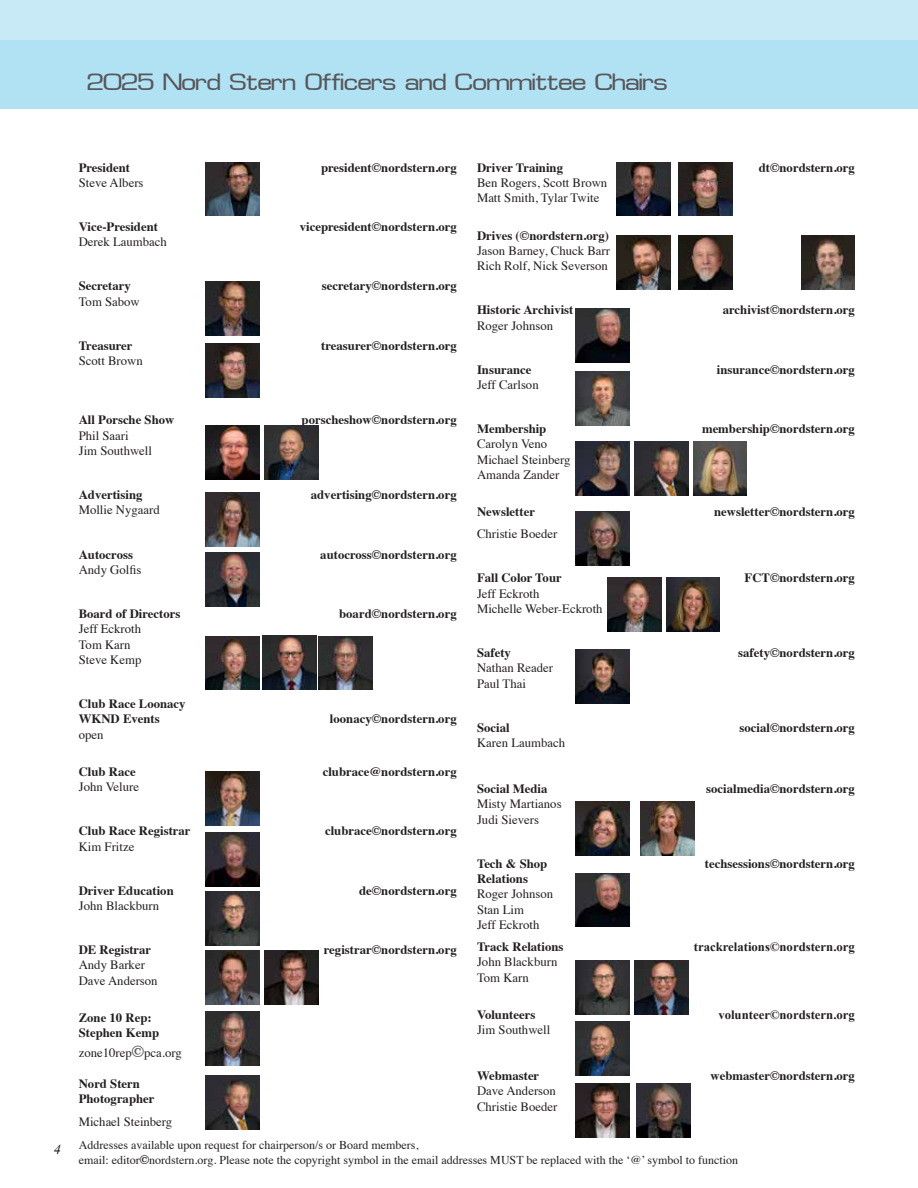
<style>
.page{position:relative;width:918px;height:1188px;background:#fff}
.page>*{position:absolute;margin:0;border:0;box-sizing:border-box;transform-origin:0 0}
.t1{font:27px "Euro Style Normal";color:#575659;scale:1.25 1}
.t2{font:italic 13.5px "Times";color:#231f20}
.t3{font:700 12.75px/15.3px "Times";color:#231f20}
.t4{font:12.75px/15.3px "Times";color:#231f20}
.t5{font:700 12.75px "Times New Roman";color:#231f20}
.t6{font:12px/15.3px "Times";color:#231f20}
.s1{font-weight:700;font-size:16.5px;color:#575659}
.s2{font-weight:700;font-size:12.75px}
</style>
<div class="page">
<div style="left:0;top:0;width:918px;height:95px;background:#c8eaf7"></div>
<div style="left:0;top:40px;width:918px;height:69px;background:#b1e2f4"></div>
<img style="left:206px;top:493px;width:54px;height:54px">
<img style="left:206px;top:552px;width:54px;height:54px">
<img style="left:318px;top:636px;width:54px;height:54px">
<img style="left:206px;top:832px;width:54px;height:54px">
<img style="left:576px;top:1083px;width:54px;height:54px">
<img style="left:576px;top:308px;width:54px;height:54px">
<img style="left:641px;top:801px;width:54px;height:54px">
<img style="left:576px;top:873px;width:54px;height:54px">
<img style="left:206px;top:162px;width:54px;height:54px">
<img style="left:635px;top:441px;width:54px;height:54px">
<img style="left:576px;top:441px;width:54px;height:54px">
<img style="left:576px;top:511px;width:54px;height:54px">
<img style="left:206px;top:281px;width:54px;height:54px">
<img style="left:636px;top:1083px;width:54px;height:54px">
<img style="left:616px;top:162px;width:54px;height:54px">
<img style="left:576px;top:801px;width:54px;height:54px">
<img style="left:576px;top:649px;width:54px;height:54px">
<img style="left:576px;top:371px;width:54px;height:54px">
<img style="left:206px;top:891px;width:54px;height:54px">
<img style="left:678px;top:162px;width:54px;height:54px">
<img style="left:206px;top:343px;width:54px;height:54px">
<img style="left:206px;top:950px;width:54px;height:54px">
<img style="left:264px;top:950px;width:54px;height:54px">
<img style="left:576px;top:1022px;width:54px;height:54px">
<img style="left:206px;top:636px;width:54px;height:54px">
<img style="left:693px;top:441px;width:54px;height:54px">
<img style="left:608px;top:578px;width:54px;height:54px">
<img style="left:666px;top:578px;width:54px;height:54px">
<img style="left:206px;top:425px;width:54px;height:54px">
<img style="left:206px;top:1012px;width:54px;height:54px">
<img style="left:206px;top:772px;width:54px;height:54px">
<img style="left:576px;top:960px;width:54px;height:54px">
<img style="left:635px;top:960px;width:54px;height:54px">
<img style="left:616px;top:235px;width:54px;height:54px">
<img style="left:678px;top:235px;width:54px;height:54px">
<img style="left:801px;top:235px;width:54px;height:54px">
<img style="left:264px;top:425px;width:54px;height:54px">
<img style="left:206px;top:1076px;width:54px;height:54px">
<img style="left:262px;top:636px;width:54px;height:54px">
<h1 class="t1" style="left:88px;top:71px;width:466px">2025 Nord Stern Officers and Committee Chairs</h1>
<p class="t3" style="left:79px;top:158px;width:53px">President</p>
<p class="t3" style="left:321px;top:158px;width:137px">president©nordstern.org</p>
<p class="t4" style="left:79px;top:174px;width:66px">Steve Albers</p>
<p class="t3" style="left:79px;top:218px;width:81px">Vice-President</p>
<p class="t3" style="left:300px;top:218px;width:158px">vicepresident©nordstern.org</p>
<p class="t4" style="left:79px;top:233px;width:90px">Derek Laumbach</p>
<p class="t3" style="left:79px;top:277px;width:54px">Secretary</p>
<p class="t3" style="left:322px;top:277px;width:136px">secretary©nordstern.org</p>
<p class="t4" style="left:79px;top:293px;width:63px">Tom Sabow</p>
<p class="t3" style="left:79px;top:336px;width:55px">Treasurer</p>
<p class="t3" style="left:321px;top:336px;width:137px">treasurer©nordstern.org</p>
<p class="t4" style="left:79px;top:352px;width:66px">Scott Brown</p>
<p class="t3" style="left:79px;top:411px;width:97px">All Porsche Show</p>
<p class="t3" style="left:302px;top:411px;width:157px">porscheshow©nordstern.org</p>
<p class="t4" style="left:79px;top:427px;width:75px">Phil Saari<br>Jim Southwell</p>
<p class="t3" style="left:79px;top:486px;width:65px">Advertising</p>
<p class="t3" style="left:311px;top:486px;width:147px">advertising©nordstern.org</p>
<p class="t4" style="left:79px;top:501px;width:83px">Mollie Nygaard</p>
<p class="t3" style="left:79px;top:545px;width:56px">Autocross</p>
<p class="t3" style="left:320px;top:545px;width:138px">autocross©nordstern.org</p>
<p class="t4" style="left:79px;top:561px;width:64px">Andy Golfis</p>
<p class="t3" style="left:79px;top:605px;width:103px">Board of Directors</p>
<p class="t3" style="left:339px;top:605px;width:119px">board©nordstern.org</p>
<p class="t4" style="left:79px;top:620px;width:64px">Jeff Eckroth<br>Tom Karn<br>Steve Kemp</p>
<p class="t3" style="left:79px;top:695px;width:108px">Club Race Loonacy<br>WKND Events</p>
<p class="t3" style="left:330px;top:710px;width:128px">loonacy©nordstern.org</p>
<p class="t4" style="left:79px;top:726px;width:26px">open</p>
<p class="t3" style="left:79px;top:763px;width:59px">Club Race</p>
<p class="t3" style="left:323px;top:763px;width:136px">clubrace@nordstern.org</p>
<p class="t4" style="left:79px;top:778px;width:62px">John Velure</p>
<p class="t3" style="left:79px;top:822px;width:113px">Club Race Registrar</p>
<p class="t3" style="left:325px;top:822px;width:133px">clubrace©nordstern.org</p>
<p class="t4" style="left:79px;top:838px;width:57px">Kim Fritze</p>
<p class="t3" style="left:79px;top:881px;width:97px">Driver Education</p>
<p class="t3" style="left:359px;top:881px;width:99px">de©nordstern.org</p>
<p class="t4" style="left:79px;top:897px;width:82px">John Blackburn</p>
<p class="t3" style="left:79px;top:941px;width:74px">DE Registrar</p>
<p class="t3" style="left:324px;top:941px;width:134px">registrar©nordstern.org</p>
<p class="t4" style="left:79px;top:956px;width:80px">Andy Barker<br>Dave Anderson</p>
<p class="t3" style="left:79px;top:1009px;width:82px">Zone 10 Rep:<br>Stephen Kemp</p>
<p class="t4" style="left:79px;top:1044px;width:105px">zone10rep<span class="s1">©</span>pca.org</p>
<p class="t3" style="left:79px;top:1074px;width:77px">Nord Stern<br>Photographer</p>
<p class="t4" style="left:79px;top:1113px;width:95px">Michael Steinberg</p>
<p class="t3" style="left:477px;top:158px;width:88px">Driver Training</p>
<p class="t3" style="left:759px;top:158px;width:98px">dt©nordstern.org</p>
<p class="t4" style="left:477px;top:174px;width:132px">Ben Rogers, Scott Brown<br>Matt Smith, Tylar Twite</p>
<p class="t3" style="left:477px;top:226px;width:134px">Drives (©nordstern.org)</p>
<p class="t4" style="left:477px;top:242px;width:135px">Jason Barney, Chuck Barr<br>Rich Rolf, Nick Severson</p>
<p class="t3" style="left:477px;top:301px;width:98px">Historic Archivist</p>
<p class="t3" style="left:723px;top:301px;width:134px">archivist©nordstern.org</p>
<p class="t4" style="left:477px;top:316px;width:78px">Roger Johnson</p>
<p class="t3" style="left:477px;top:360px;width:56px">Insurance</p>
<p class="t3" style="left:717px;top:360px;width:140px">insurance©nordstern.org</p>
<p class="t4" style="left:477px;top:376px;width:63px">Jeff Carlson</p>
<p class="t3" style="left:477px;top:420px;width:71px">Membership</p>
<p class="t3" style="left:702px;top:420px;width:154px">membership©nordstern.org</p>
<p class="t4" style="left:477px;top:435px;width:95px">Carolyn Veno<br>Michael Steinberg<br>Amanda Zander</p>
<p class="t3" style="left:477px;top:503px;width:60px">Newsletter</p>
<p class="t3" style="left:714px;top:503px;width:142px">newsletter©nordstern.org</p>
<p class="t4" style="left:477px;top:525px;width:82px">Christie Boeder</p>
<p class="t3" style="left:477px;top:569px;width:86px">Fall Color Tour</p>
<p class="t3" style="left:745px;top:569px;width:112px">FCT©nordstern.org</p>
<p class="t4" style="left:477px;top:585px;width:127px">Jeff Eckroth<br>Michelle Weber-Eckroth</p>
<p class="t3" style="left:477px;top:644px;width:35px">Safety</p>
<p class="t3" style="left:738px;top:644px;width:118px">safety©nordstern.org</p>
<p class="t4" style="left:477px;top:659px;width:78px">Nathan Reader<br>Paul Thai</p>
<p class="t3" style="left:477px;top:718px;width:34px">Social</p>
<p class="t3" style="left:740px;top:718px;width:117px">social©nordstern.org</p>
<p class="t4" style="left:477px;top:734px;width:90px">Karen Laumbach</p>
<p class="t3" style="left:477px;top:780px;width:72px">Social Media</p>
<p class="t3" style="left:706px;top:780px;width:150px">socialmedia©nordstern.org</p>
<p class="t4" style="left:477px;top:795px;width:86px">Misty Martianos<br>Judi Sievers</p>
<p class="t3" style="left:477px;top:854px;width:72px">Tech &amp; Shop</p>
<p class="t3" style="left:705px;top:854px;width:152px">techsessions©nordstern.org</p>
<p class="t3" style="left:477px;top:870px;width:52px">Relations</p>
<p class="t4" style="left:477px;top:885px;width:78px">Roger Johnson<br>Stan Lim<br>Jeff Eckroth</p>
<p class="t3" style="left:477px;top:938px;width:88px">Track Relations</p>
<p class="t5" style="left:694px;top:938px;width:163px">trackrelations©nordstern.org</p>
<p class="t4" style="left:477px;top:953px;width:82px">John Blackburn<br>Tom Karn</p>
<p class="t3" style="left:477px;top:1006px;width:60px">Volunteers</p>
<p class="t5" style="left:718px;top:1006px;width:138px">volunteer©nordstern.org</p>
<p class="t4" style="left:477px;top:1021px;width:75px">Jim Southwell</p>
<p class="t3" style="left:477px;top:1067px;width:64px">Webmaster</p>
<p class="t3" style="left:711px;top:1067px;width:146px">webmaster©nordstern.org</p>
<p class="t4" style="left:477px;top:1082px;width:82px">Dave Anderson<br>Christie Boeder</p>
<p class="t2" style="left:54px;top:1137px;width:8px">4</p>
<p class="t6" style="left:79px;top:1136px;width:661px">Addresses available upon request for chairperson/s or Board members,<br>email: editor<span class="s2">©</span>nordstern.org. Please note the copyright symbol in the email addresses MUST be replaced with the ‘@’ symbol to function</p>
</div>
